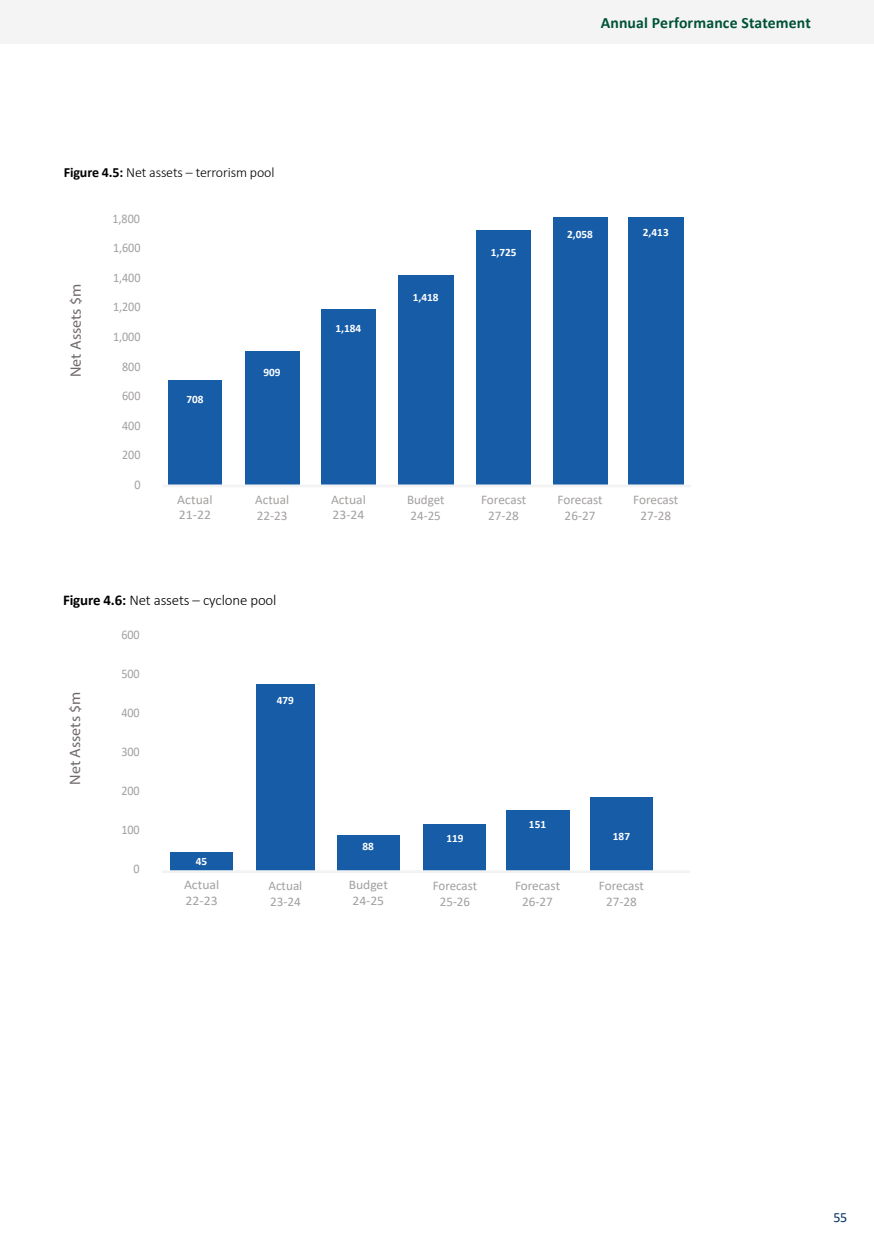
<style>
.page{position:relative;width:874px;height:1241px;background:#fff}
.page>*{position:absolute;margin:0;border:0;box-sizing:border-box;transform-origin:0 0}
.t1{font:700 15.75px "Calibri";letter-spacing:.01em;color:#005239}
.t2{font:15.05px "Myriad Pro";color:#6f6a69;scale:1.06 1}
.t3{font:300 14.88px "Calibri";letter-spacing:-.01em;color:#000}
.t4{font:300 14px "Calibri";letter-spacing:-.01em;color:#000}
.t5{font:14px "Calibri";color:#003062}
.t6{font:13.12px/15.8px "Calibri";color:#a3a09f;text-align:center}
.t7{font:13.12px "Calibri";color:#a3a09f;scale:.92 1}
.t8{font:13.12px/15.8px "Calibri";color:#a3a09f;scale:1.04 1}
.t9{font:700 11.2px "Calibri";color:#fff}
.s1{font-weight:700}
</style>
<div class="page">
<div style="left:0;top:0;width:873px;height:43px;background:#f4f4f4"></div>
<div style="left:168px;top:380px;width:54px;height:106px;background:#165ca7"></div>
<div style="left:245px;top:351px;width:54px;height:135px;background:#165ca7"></div>
<div style="left:321px;top:309px;width:54px;height:177px;background:#165ca7"></div>
<div style="left:398px;top:276px;width:55px;height:210px;background:#165ca7"></div>
<div style="left:476px;top:231px;width:54px;height:255px;background:#165ca7"></div>
<div style="left:552px;top:217px;width:55px;height:269px;background:#165ca7"></div>
<div style="left:627px;top:217px;width:56px;height:269px;background:#165ca7"></div>
<hr style="left:163px;top:484px;width:527px;height:3px;background:#f3f3f4">
<div style="left:170px;top:851px;width:62px;height:20px;background:#165ca7"></div>
<div style="left:256px;top:684px;width:58px;height:187px;background:#165ca7"></div>
<div style="left:337px;top:835px;width:62px;height:36px;background:#165ca7"></div>
<div style="left:423px;top:824px;width:63px;height:47px;background:#165ca7"></div>
<div style="left:505px;top:810px;width:64px;height:61px;background:#165ca7"></div>
<div style="left:590px;top:797px;width:62px;height:74px;background:#165ca7"></div>
<hr style="left:162px;top:870px;width:527px;height:2px;background:#f3f3f4">
<p class="t4" style="left:64px;top:164px;width:212px"><span class="s1">Figure 4.5:</span> Net assets – terrorism pool</p>
<p class="t2" style="left:66px;top:377px;width:90px;rotate:-90deg">Net Assets $m</p>
<p class="t7" style="left:112px;top:210px;width:31px">1,800</p>
<p class="t7" style="left:113px;top:238px;width:31px">1,600</p>
<p class="t7" style="left:113px;top:268px;width:31px">1,400</p>
<p class="t7" style="left:113px;top:298px;width:31px">1,200</p>
<p class="t7" style="left:113px;top:327px;width:31px">1,000</p>
<p class="t7" style="left:122px;top:357px;width:21px">800</p>
<p class="t7" style="left:122px;top:386px;width:21px">600</p>
<p class="t7" style="left:122px;top:416px;width:21px">400</p>
<p class="t7" style="left:122px;top:446px;width:21px">200</p>
<p class="t7" style="left:134px;top:475px;width:8px">0</p>
<p class="t9" style="left:186px;top:391px;width:19px">708</p>
<p class="t9" style="left:263px;top:364px;width:19px">909</p>
<p class="t1" style="left:600px;top:12px;width:212px">Annual Performance Statement</p>
<p class="t9" style="left:335px;top:321px;width:27px">1,184</p>
<p class="t9" style="left:412px;top:289px;width:27px">1,418</p>
<p class="t9" style="left:490px;top:244px;width:27px">1,725</p>
<p class="t9" style="left:567px;top:226px;width:27px">2,058</p>
<p class="t9" style="left:642px;top:224px;width:27px">2,413</p>
<p class="t8" style="left:177px;top:491px;width:35px">Actual<br>21-22</p>
<p class="t6" style="left:255px;top:491px;width:35px;text-align:left">Actual<br>22-23</p>
<p class="t6" style="left:331px;top:491px;width:36px;text-align:left">Actual<br>23-24</p>
<p class="t6" style="left:407px;top:491px;width:39px;text-align:left">Budget<br>24-25</p>
<p class="t6" style="left:633px;top:491px;width:47px">Forecast<br>27-28</p>
<p class="t6" style="left:481px;top:491px;width:47px">Forecast<br>27-28</p>
<p class="t6" style="left:557px;top:491px;width:47px">Forecast<br>26-27</p>
<p class="t3" style="left:63px;top:591px;width:215px"><span class="s1">Figure 4.6:</span> Net assets – cyclone pool</p>
<p class="t2" style="left:66px;top:784px;width:90px;rotate:-90deg">Net Assets $m</p>
<p class="t7" style="left:121px;top:625px;width:21px">600</p>
<p class="t7" style="left:121px;top:664px;width:21px">500</p>
<p class="t7" style="left:121px;top:703px;width:21px">400</p>
<p class="t7" style="left:121px;top:742px;width:21px">300</p>
<p class="t7" style="left:121px;top:781px;width:21px">200</p>
<p class="t7" style="left:121px;top:820px;width:21px">100</p>
<p class="t7" style="left:133px;top:859px;width:8px">0</p>
<p class="t9" style="left:196px;top:853px;width:13px">45</p>
<p class="t9" style="left:277px;top:692px;width:19px">479</p>
<p class="t9" style="left:362px;top:837px;width:13px">88</p>
<p class="t9" style="left:446px;top:830px;width:19px">119</p>
<p class="t8" style="left:184px;top:876px;width:35px">Actual<br>22-23</p>
<p class="t6" style="left:268px;top:877px;width:35px;text-align:left">Actual<br>23-24</p>
<p class="t6" style="left:348px;top:876px;width:41px;text-align:left">Budget<br>24-25</p>
<p class="t6" style="left:432px;top:877px;width:46px">Forecast<br>25-26</p>
<p class="t9" style="left:528px;top:816px;width:19px">151</p>
<p class="t6" style="left:514px;top:877px;width:47px">Forecast<br>26-27</p>
<p class="t9" style="left:612px;top:827px;width:19px">187</p>
<p class="t6" style="left:598px;top:877px;width:47px">Forecast<br>27-28</p>
<p class="t5" style="left:832px;top:1207px;width:16px">55</p>
</div>
